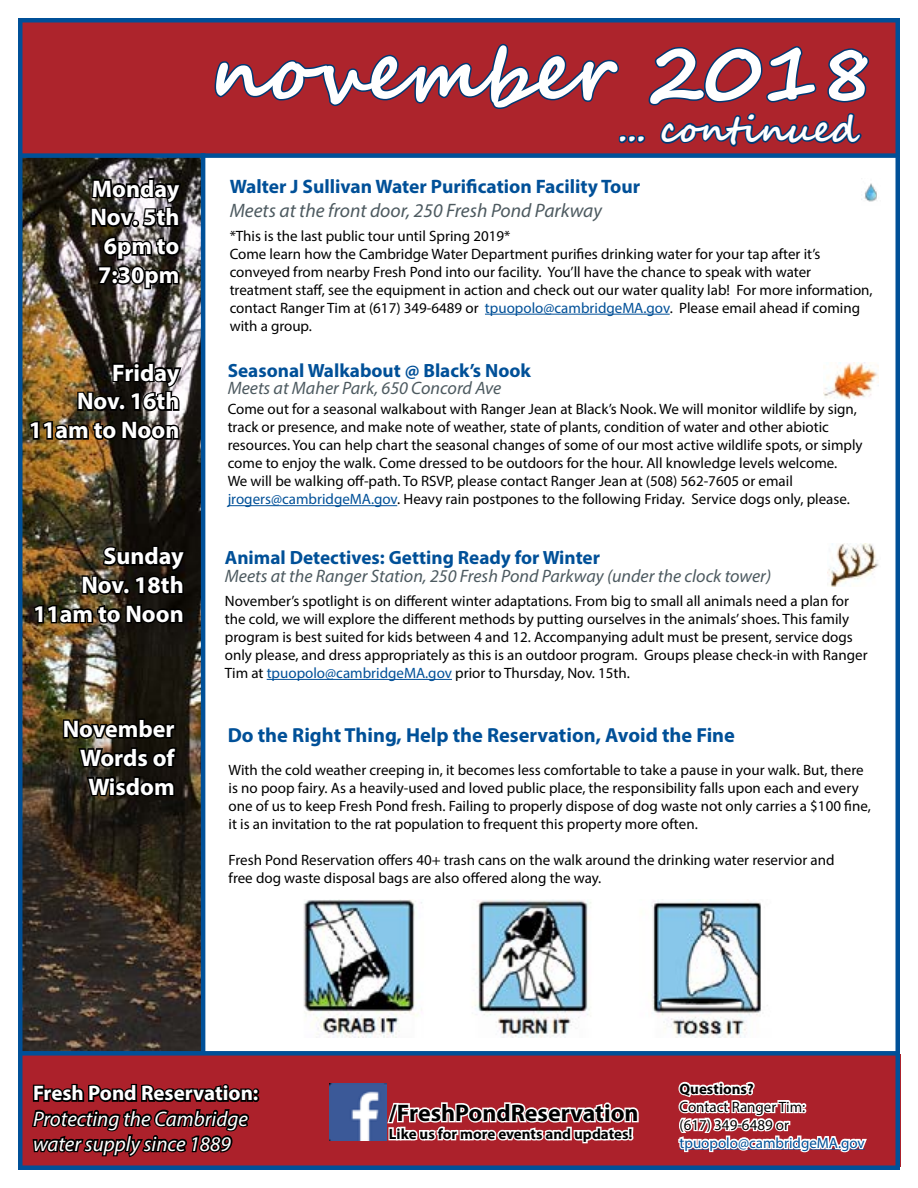
<style>
.page{position:relative;width:918px;height:1188px;background:#fff}
.page>*{position:absolute;margin:0;border:0;box-sizing:border-box;transform-origin:0 0}
.t1{font:700 78px "Segoe Script";color:#fff}
.t2{font:700 36px "Segoe Script";color:#fff}
.t3{font:700 24px/28.8px "Myriad Pro";color:#fff;text-align:right}
.t4{font:700 24px "Myriad Pro";color:#000}
.t5{font:italic 21px/25.2px "Myriad Pro";color:#fff}
.t6{font:700 21px "Myriad Pro";color:#fff}
.t7{font:700 20.4px "Myriad Pro";color:#005098}
.t8{font:700 19.5px "Myriad Pro";color:#005098}
.t9{font:italic 19.5px "Myriad Pro";color:#4d5a60}
.t10{font:700 19.2px "Myriad Pro";color:#005098}
.t11{font:italic 18px "Myriad Pro";color:#4d5a60}
.t12{font:15px/18px "Myriad Pro";color:#000}
.t13{font:700 15px "Myriad Pro";color:#000}
.t14{font:15px "Myriad Pro";color:#005098}
.s1{color:#005098}
</style>
<div class="page">
<img style="left:22px;top:158px;width:179px;height:893px">
<div style="left:22px;top:1055px;width:879px;height:112px;background:#ac212b"></div>
<div style="left:18px;top:18px;width:882px;height:135px;background:#ad242c"></div>
<div style="left:18px;top:153px;width:882px;height:5px;background:#005098"></div>
<div style="left:18px;top:1051px;width:882px;height:5px;background:#005098"></div>
<svg style="left:677px;top:1051px;width:192px;height:115px"></svg>
<svg style="left:385px;top:1102px;width:255px;height:64px"></svg>
<div style="left:253px;top:1088px;width:6px;height:7px;border:3px solid #000;border-radius:50%"></div>
<div style="left:253px;top:1095px;width:6px;height:7px;border:3px solid #000;border-radius:50%"></div>
<svg style="left:30px;top:1037px;width:225px;height:129px"></svg>
<svg style="left:213px;top:43px;width:658px;height:115px"></svg>
<img style="left:329px;top:1083px;width:58px;height:58px">
<hr style="left:18px;top:18px;width:878px;height:4px;background:#005098">
<hr style="left:18px;top:1166px;width:882px;height:4px;background:#005098">
<hr style="left:18px;top:18px;width:4px;height:1152px;background:#005098">
<hr style="left:896px;top:18px;width:4px;height:1152px;background:#005098">
<img style="left:32px;top:500px;width:156px;height:342px">
<hr style="left:201px;top:153px;width:4px;height:901px;background:#005098">
<hr style="left:267px;top:679px;width:185px;height:1px;background:#005098">
<hr style="left:485px;top:314px;width:185px;height:1px;background:#005098">
<img style="left:864px;top:183px;width:13px;height:19px">
<hr style="left:228px;top:505px;width:169px;height:1px;background:#005098">
<img style="left:28px;top:153px;width:156px;height:333px">
<img style="left:824px;top:363px;width:55px;height:36px">
<img style="left:828px;top:543px;width:51px;height:43px">
<img style="left:303px;top:899px;width:458px;height:139px">
<h3 class="t3" style="left:90px;top:173px;width:90px;text-align:center">Monday<br>Nov. 5th<br>6pm to<br>7:30pm</h3>
<h3 class="t3" style="left:29px;top:357px;width:152px">Friday<br>Nov. 16th<br>11am to Noon</h3>
<h1 class="t1" style="left:209px;top:9px;width:668px">november 2018</h1>
<h2 class="t2" style="left:619px;top:100px;width:240px">... continued</h2>
<h3 class="t8" style="left:230px;top:174px;width:412px">Walter J Sullivan Water Purification Facility Tour</h3>
<h3 class="t9" style="left:230px;top:198px;width:374px">Meets at the front door, 250 Fresh Pond Parkway</h3>
<p class="t12" style="left:230px;top:226px;width:645px">*This is the last public tour until Spring 2019*<br>Come learn how the Cambridge Water Department purifies drinking water for your tap after it’s conveyed from nearby Fresh Pond into our facility. You’ll have the chance to speak with water treatment staff, see the equipment in action and check out our water quality lab! For more information, contact Ranger Tim at (617) 349-6489 or <span class="s1">tpuopolo@cambridgeMA.gov</span>. Please email ahead if coming with a group.</p>
<p class="t10" style="left:228px;top:358px;width:305px">Seasonal Walkabout @ Black’s Nook</p>
<p class="t11" style="left:228px;top:377px;width:275px">Meets at Maher Park, 650 Concord Ave</p>
<p class="t12" style="left:228px;top:400px;width:637px">Come out for a seasonal walkabout with Ranger Jean at Black’s Nook. We will monitor wildlife by sign, track or presence, and make note of weather, state of plants, condition of water and other abiotic resources. You can help chart the seasonal changes of some of our most active wildlife spots, or simply come to enjoy the walk. Come dressed to be outdoors for the hour. All knowledge levels welcome.<br>We will be walking off-path. To RSVP, please contact Ranger Jean at (508) 562-7605 or email <span class="s1">jrogers@cambridgeMA.gov</span>. Heavy rain postpones to the following Friday. Service dogs only, please.</p>
<h3 class="t3" style="left:33px;top:541px;width:152px">Sunday<br>Nov. 18th<br>11am to Noon</h3>
<p class="t10" style="left:225px;top:545px;width:377px">Animal Detectives: Getting Ready for Winter</p>
<p class="t11" style="left:225px;top:565px;width:548px">Meets at the Ranger Station, 250 Fresh Pond Parkway (under the clock tower)</p>
<p class="t12" style="left:225px;top:592px;width:644px">November’s spotlight is on different winter adaptations. From big to small all animals need a plan for the cold, we will explore the different methods by putting ourselves in the animals’ shoes. This family program is best suited for kids between 4 and 12. Accompanying adult must be present, service dogs only please, and dress appropriately as this is an outdoor program. Groups please check-in with Ranger Tim at <span class="s1">tpuopolo@cambridgeMA.gov</span> prior to Thursday, Nov. 15th.</p>
<h3 class="t3" style="left:63px;top:714px;width:114px">November<br>Words of<br>Wisdom</h3>
<h3 class="t7" style="left:228px;top:722px;width:509px">Do the Right Thing, Help the Reservation, Avoid the Fine</h3>
<p class="t12" style="left:229px;top:761px;width:644px">With the cold weather creeping in, it becomes less comfortable to take a pause in your walk. But, there is no poop fairy. As a heavily-used and loved public place, the responsibility falls upon each and every one of us to keep Fresh Pond fresh. Failing to properly dispose of dog waste not only carries a $100 fine, it is an invitation to the rat population to frequent this property more often.</p>
<p class="t12" style="left:229px;top:851px;width:607px">Fresh Pond Reservation offers 40+ trash cans on the walk around the drinking water reservior and free dog waste disposal bags are also offered along the way.</p>
<h3 class="t6" style="left:33px;top:1080px;width:227px">Fresh Pond Reservation:</h3>
<h3 class="t5" style="left:33px;top:1106px;width:216px">Protecting the Cambridge water supply since 1889</h3>
<h3 class="t4" style="left:389px;top:1097px;width:251px">/FreshPondReservation</h3>
<p class="t13" style="left:389px;top:1124px;width:245px">Like us for more events and updates!</p>
<p class="t13" style="left:680px;top:1079px;width:76px">Questions?</p>
<p class="t12" style="left:680px;top:1097px;width:127px">Contact Ranger Tim: (617) 349-6489 or</p>
<p class="t14" style="left:680px;top:1133px;width:187px">tpuopolo@cambridgeMA.gov</p>
</div>
